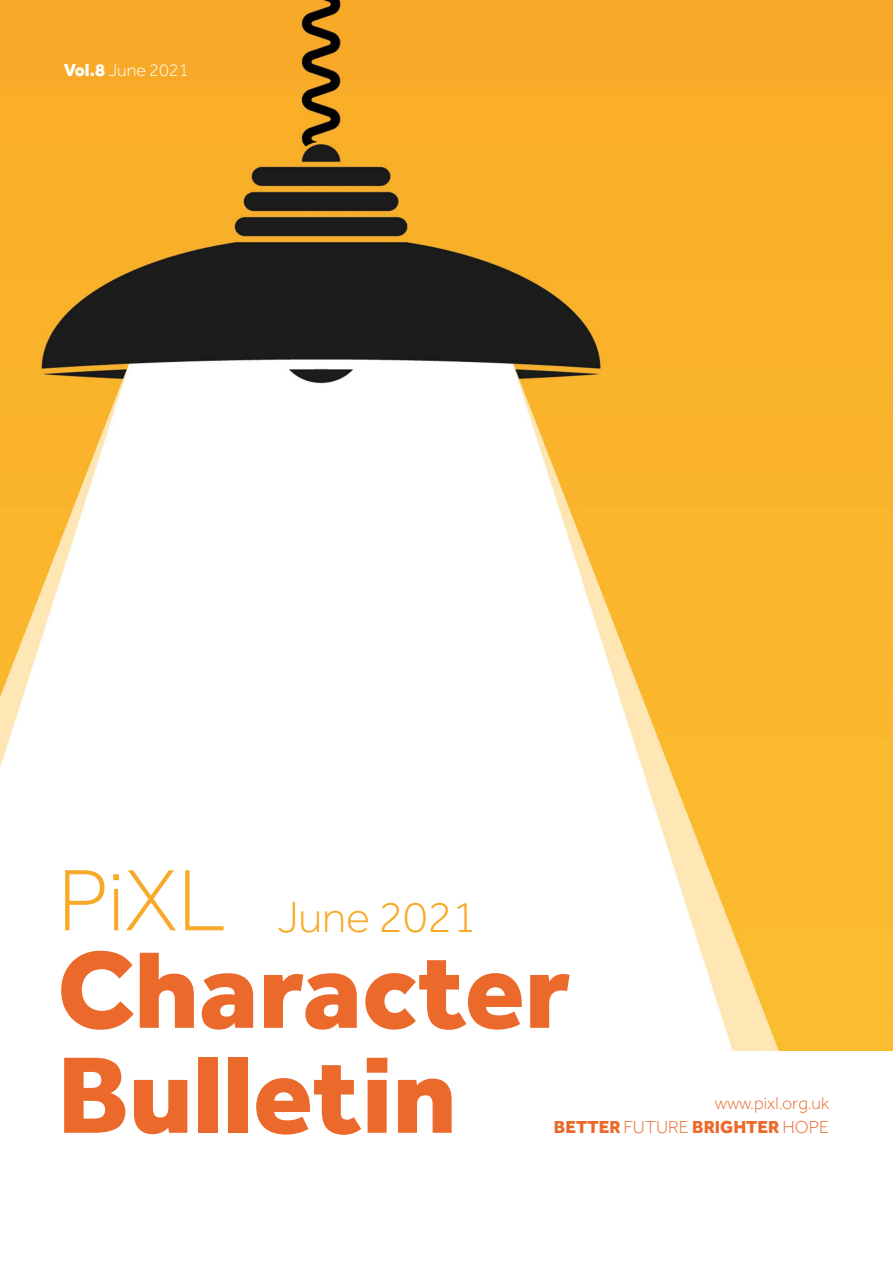
<style>
.page{position:relative;width:893px;height:1263px;background:#fff}
.page>*{position:absolute;margin:0;border:0;box-sizing:border-box;transform-origin:0 0}
.t1{font:800 112.5px/105px "Effra";color:#eb692b}
.t2{font:300 90px "Effra";color:#f8a927}
.t3{font:300 45px "Effra";color:#f8a927}
.t4{font:800 18px "Effra";color:#eb692b}
.t5{font:300 18px "Effra";color:#eb692b}
.t6{font:300 18px "Effra";color:#fff}
.s1{font-weight:800}
.s2{font-weight:300}
</style>
<div class="page">
<img style="left:0;top:0;width:893px;height:1050px">
<p class="t6" style="left:64px;top:60px;width:126px"><span class="s1">Vol.8</span> June 2021</p>
<h2 class="t2" style="left:57px;top:850px;width:170px">PiXL</h2>
<h1 class="t1" style="left:57px;top:935px;width:514px">Character<br>Bulletin</h1>
<h3 class="t3" style="left:277px;top:891px;width:201px">June 2021</h3>
<p class="t5" style="left:715px;top:1092px;width:116px">www.pixl.org.uk</p>
<p class="t4" style="left:554px;top:1116px;width:277px">BETTER <span class="s2">FUTURE</span> BRIGHTER <span class="s2">HOPE</span></p>
</div>
